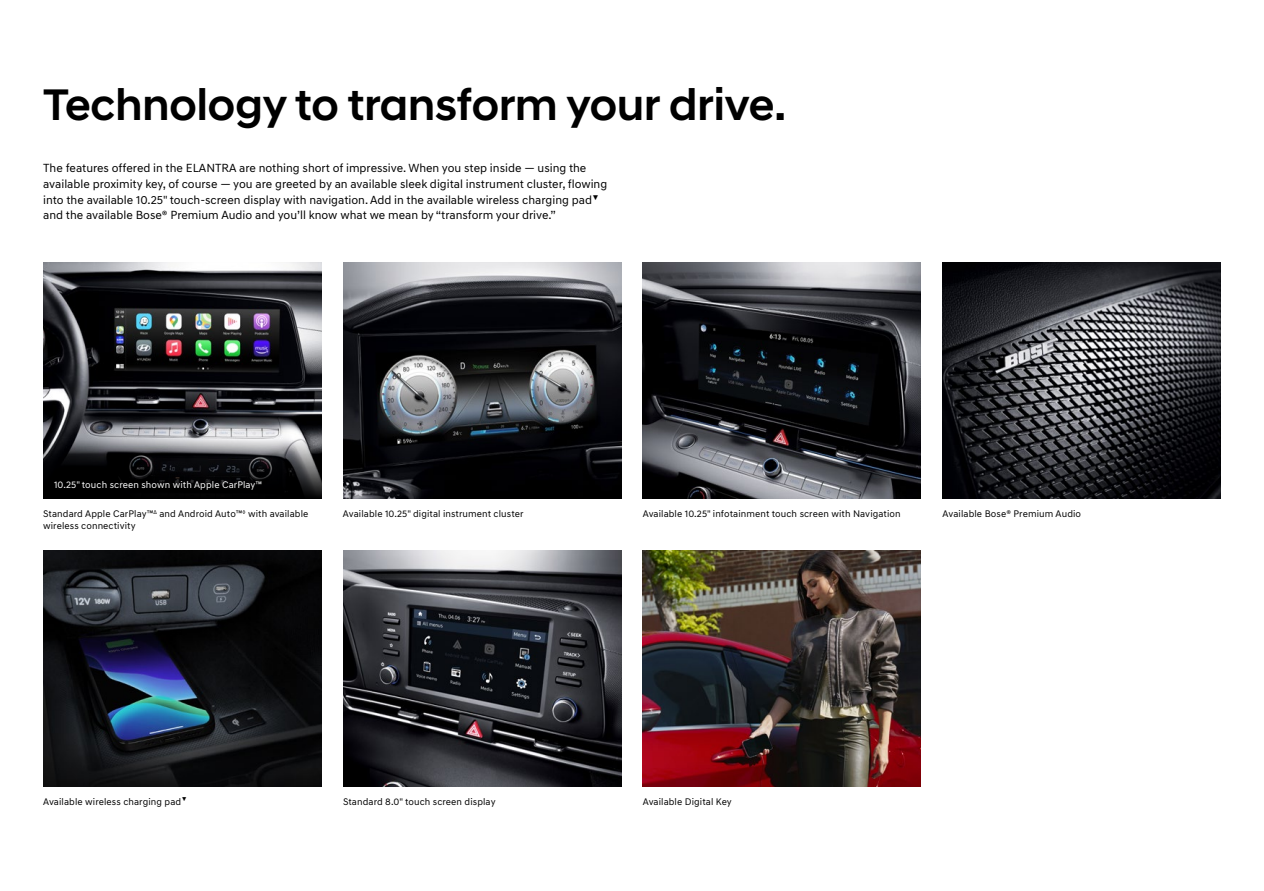
<style>
.page{position:relative;width:1264px;height:891px;background:#fff}
.page>*{position:absolute;margin:0;border:0;box-sizing:border-box;transform-origin:0 0}
.t1{font:500 45px "Hyundai Sans Head";color:#000}
.t2{font:12px/15.6px "Hyundai Sans Text";color:#000}
.t3{font:9.75px/11.7px "Hyundai Sans Text";letter-spacing:.01em;color:#000}
.t4{font:9.75px "Hyundai Sans Text";letter-spacing:.01em;color:#fff}
</style>
<div class="page">
<img style="left:43px;top:262px;width:278px;height:177px">
<img style="left:343px;top:550px;width:278px;height:236px">
<img style="left:643px;top:262px;width:278px;height:237px">
<img style="left:643px;top:550px;width:278px;height:236px">
<img style="left:43px;top:550px;width:278px;height:236px">
<img style="left:343px;top:262px;width:278px;height:237px">
<img style="left:942px;top:262px;width:278px;height:237px">
<svg style="left:43px;top:439px;width:278px;height:60px;background:#2b2b2d"></svg>
<h1 class="t1" style="left:43px;top:78px;width:744px">Technology to transform your drive.</h1>
<p class="t2" style="left:43px;top:160px;width:565px">The features offered in the ELANTRA are nothing short of impressive. When you step inside — using the available proximity key, of course — you are greeted by an available sleek digital instrument cluster, flowing into the available 10.25" touch-screen display with navigation. Add in the available wireless charging pad<sup>▼ </sup>and the available Bose® Premium Audio and you’ll know what we mean by “transform your drive.”</p>
<p class="t4" style="left:54px;top:479px;width:210px">10.25" touch screen shown with Apple CarPlay™</p>
<p class="t3" style="left:43px;top:508px;width:267px">Standard Apple CarPlay™<sup>Δ</sup> and Android Auto™<sup>◊</sup> with available wireless connectivity</p>
<p class="t3" style="left:343px;top:508px;width:182px">Available 10.25" digital instrument cluster</p>
<p class="t3" style="left:643px;top:508px;width:259px">Available 10.25" infotainment touch screen with Navigation</p>
<p class="t3" style="left:942px;top:508px;width:140px">Available Bose® Premium Audio</p>
<p class="t3" style="left:43px;top:795px;width:145px">Available wireless charging pad<sup>▼</sup></p>
<p class="t3" style="left:343px;top:795px;width:154px">Standard 8.0" touch screen display</p>
<p class="t3" style="left:643px;top:795px;width:90px">Available Digital Key</p>
</div>
